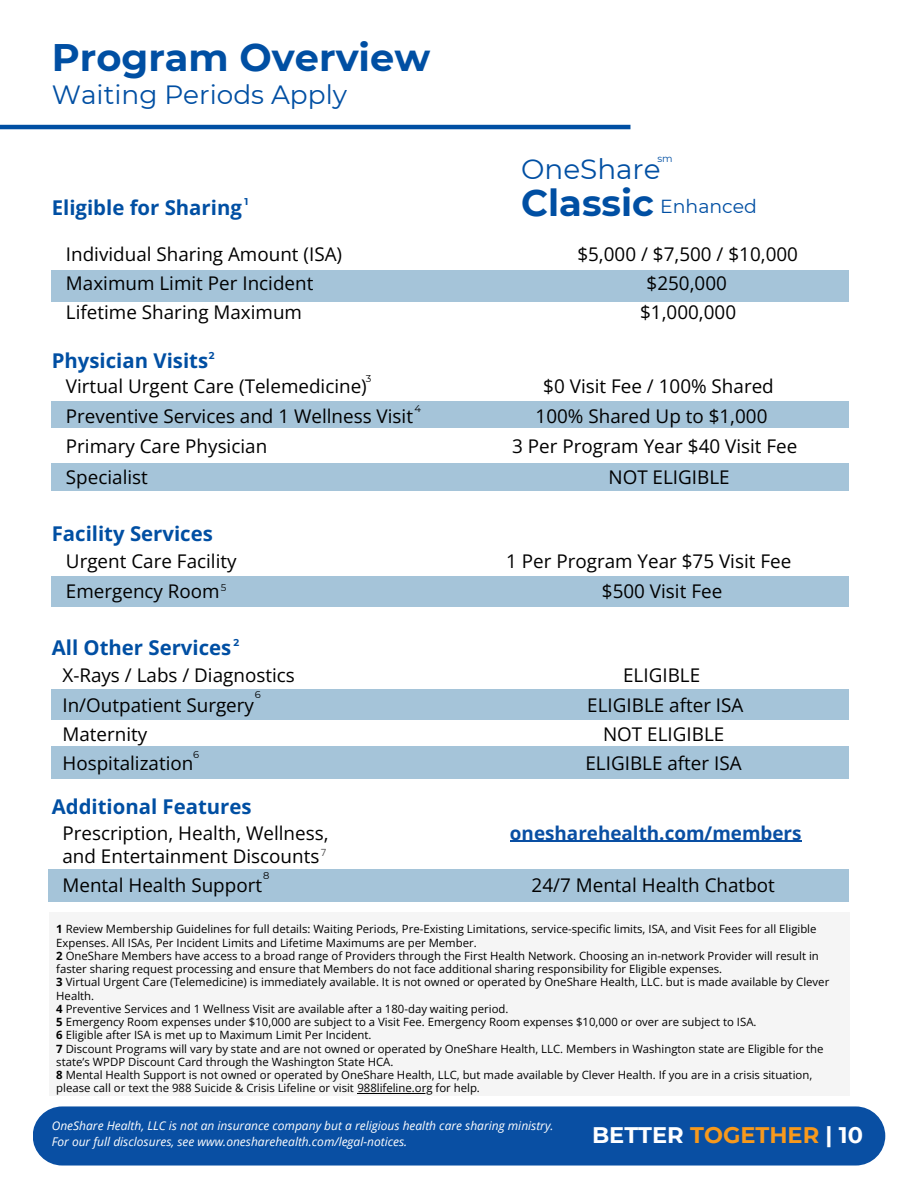
<style>
.page{position:relative;width:918px;height:1188px;background:#fff}
.page>*{position:absolute;margin:0;border:0;box-sizing:border-box;transform-origin:0 0}
.t1{font:700 38.4px "Montserrat";color:#004fa3}
.t2{font:700 36.9px "Montserrat";color:#004fa3}
.t3{font:27.9px "Montserrat";color:#004fa3}
.t4{font:26.4px "Montserrat";color:#004fa3}
.t5{font:700 22.5px "Montserrat";color:#fff}
.t6{font:700 20.4px "Open Sans";color:#004fa3}
.t7{font:18.9px "Open Sans";color:#000}
.t8{font:700 18.9px "Open Sans";color:#094fa3}
.t9{font:18.9px "Montserrat";color:#004fa3}
.t10{font:italic 12px/16px "Open Sans";color:#fff}
.t11{font:11.4px/13.2px "Open Sans";color:#000}
.t12{font:9.9px "Montserrat";color:#000}
.t13{font:700 9.9px "Montserrat";color:#004fa3}
.t14{font:9.9px "Montserrat";color:#004fa3}
.t15{font:9.9px "Open Sans";color:#545454}
.s1{font-weight:700}
.s2{color:#f7991c}
</style>
<div class="page">
<div style="left:33px;top:1106px;width:852px;height:60px;background:#094fa3;border-radius:30px"></div>
<hr style="left:0;top:125px;width:630px;height:4px;background:#004fa3">
<div style="left:52px;top:270px;width:797px;height:31px;background:#a5c4d9"></div>
<div style="left:52px;top:402px;width:797px;height:26px;background:#a5c4d9"></div>
<div style="left:52px;top:463px;width:797px;height:28px;background:#a5c4d9"></div>
<div style="left:52px;top:577px;width:797px;height:30px;background:#a5c4d9"></div>
<div style="left:52px;top:689px;width:797px;height:31px;background:#a5c4d9"></div>
<div style="left:52px;top:746px;width:797px;height:33px;background:#a5c4d9"></div>
<div style="left:49px;top:913px;width:800px;height:183px;background:#f5f5f5"></div>
<hr style="left:510px;top:841px;width:292px;height:1px;background:#094fa3">
<hr style="left:357px;top:1093px;width:76px;height:1px;background:#000">
<div style="left:49px;top:869px;width:800px;height:32px;background:#a5c4d9"></div>
<h3 class="t1" style="left:52px;top:34px;width:380px">Program Overview</h3>
<h3 class="t4" style="left:52px;top:79px;width:297px">Waiting Periods Apply</h3>
<h4 class="t6" style="left:52px;top:193px;width:192px">Eligible for Sharing</h4>
<h3 class="t13" style="left:244px;top:196px;width:5px">1</h3>
<h4 class="t14" style="left:657px;top:152px;width:17px">sm</h4>
<p class="t3" style="left:521px;top:152px;width:141px">OneShare</p>
<p class="t2" style="left:521px;top:180px;width:134px">Classic</p>
<h5 class="t9" style="left:660px;top:194px;width:98px">Enhanced</h5>
<h1 class="t7" style="left:66px;top:241px;width:278px">Individual Sharing Amount (ISA)</h1>
<h1 class="t7" style="left:577px;top:241px;width:222px">$5,000 / $7,500 / $10,000</h1>
<h1 class="t7" style="left:66px;top:270px;width:249px">Maximum Limit Per Incident</h1>
<h1 class="t7" style="left:647px;top:270px;width:82px">$250,000</h1>
<h1 class="t7" style="left:66px;top:299px;width:238px">Lifetime Sharing Maximum</h1>
<h1 class="t7" style="left:640px;top:299px;width:98px">$1,000,000</h1>
<p class="t6" style="left:52px;top:346px;width:158px">Physician Visits</p>
<p class="t13" style="left:209px;top:349px;width:7px">2</p>
<h4 class="t7" style="left:66px;top:372px;width:302px">Virtual Urgent Care (Telemedicine)</h4>
<h4 class="t7" style="left:543px;top:372px;width:232px">$0 Visit Fee / 100% Shared</h4>
<h4 class="t7" style="left:66px;top:403px;width:349px">Preventive Services and 1 Wellness Visit</h4>
<h4 class="t7" style="left:536px;top:403px;width:233px">100% Shared Up to $1,000</h4>
<h4 class="t7" style="left:66px;top:433px;width:203px">Primary Care Physician</h4>
<h4 class="t7" style="left:512px;top:433px;width:287px">3 Per Program Year $40 Visit Fee</h4>
<h4 class="t7" style="left:66px;top:464px;width:83px">Specialist</h4>
<h4 class="t7" style="left:608px;top:464px;width:123px">NOT ELIGIBLE</h4>
<p class="t12" style="left:366px;top:372px;width:7px">3</p>
<h5 class="t12" style="left:415px;top:402px;width:8px">4</h5>
<h3 class="t6" style="left:52px;top:519px;width:163px">Facility Services</h3>
<h4 class="t7" style="left:66px;top:548px;width:172px">Urgent Care Facility</h4>
<h4 class="t7" style="left:506px;top:548px;width:287px">1 Per Program Year $75 Visit Fee</h4>
<h4 class="t7" style="left:66px;top:577px;width:155px">Emergency Room</h4>
<h4 class="t7" style="left:602px;top:577px;width:122px">$500 Visit Fee</h4>
<p class="t12" style="left:221px;top:581px;width:7px">5</p>
<h3 class="t6" style="left:52px;top:633px;width:181px">All Other Services</h3>
<p class="t13" style="left:234px;top:636px;width:7px">2</p>
<h4 class="t7" style="left:62px;top:662px;width:234px">X-Rays / Labs / Diagnostics</h4>
<h4 class="t7" style="left:623px;top:662px;width:79px">ELIGIBLE</h4>
<h4 class="t7" style="left:62px;top:692px;width:193px">In/Outpatient Surgery</h4>
<h4 class="t7" style="left:587px;top:692px;width:158px">ELIGIBLE after ISA</h4>
<h4 class="t7" style="left:62px;top:721px;width:86px">Maternity</h4>
<h4 class="t7" style="left:603px;top:721px;width:123px">NOT ELIGIBLE</h4>
<h4 class="t7" style="left:62px;top:750px;width:132px">Hospitalization</h4>
<h4 class="t7" style="left:585px;top:750px;width:158px">ELIGIBLE after ISA</h4>
<p class="t12" style="left:255px;top:688px;width:8px">6</p>
<p class="t12" style="left:193px;top:748px;width:8px">6</p>
<h3 class="t6" style="left:52px;top:792px;width:201px">Additional Features</h3>
<h4 class="t7" style="left:62px;top:819px;width:268px">Prescription, Health, Wellness,</h4>
<h4 class="t8" style="left:510px;top:819px;width:293px">onesharehealth.com/members</h4>
<h4 class="t7" style="left:62px;top:843px;width:258px">and Entertainment Discounts</h4>
<p class="t15" style="left:321px;top:845px;width:7px">7</p>
<p class="t12" style="left:263px;top:869px;width:8px">8</p>
<h2 class="t7" style="left:62px;top:871px;width:201px">Mental Health Support</h2>
<h2 class="t7" style="left:532px;top:871px;width:245px">24/7 Mental Health Chatbot</h2>
<p class="t11" style="left:56px;top:922px;width:775px"><span class="s1">1</span> Review Membership Guidelines for full details: Waiting Periods, Pre-Existing Limitations, service-specific limits, ISA, and Visit Fees for all Eligible Expenses. All ISAs, Per Incident Limits and Lifetime Maximums are per Member.<br><span class="s1">2</span> OneShare Members have access to a broad range of Providers through the First Health Network. Choosing an in-network Provider will result in faster sharing request processing and ensure that Members do not face additional sharing responsibility for Eligible expenses.<br><span class="s1">3</span> Virtual Urgent Care (Telemedicine) is immediately available. It is not owned or operated by OneShare Health, LLC. but is made available by Clever Health.<br><span class="s1">4</span> Preventive Services and 1 Wellness Visit are available after a 180-day waiting period.<br><span class="s1">5</span> Emergency Room expenses under $10,000 are subject to a Visit Fee. Emergency Room expenses $10,000 or over are subject to ISA.<br><span class="s1">6</span> Eligible after ISA is met up to Maximum Limit Per Incident.<br><span class="s1">7</span> Discount Programs will vary by state and are not owned or operated by OneShare Health, LLC. Members in Washington state are Eligible for the state’s WPDP Discount Card through the Washington State HCA.<br><span class="s1">8</span> Mental Health Support is not owned or operated by OneShare Health, LLC, but made available by Clever Health. If you are in a crisis situation, please call or text the 988 Suicide &amp; Crisis Lifeline or visit 988lifeline.org for help.</p>
<p class="t10" style="left:52px;top:1118px;width:503px">OneShare Health, LLC is not an insurance company but a religious health care sharing ministry.<br>For our full disclosures, see www.onesharehealth.com/legal-notices.</p>
<h1 class="t5" style="left:592px;top:1121px;width:272px">BETTER <span class="s2">TOGETHER</span> | 10</h1>
</div>
